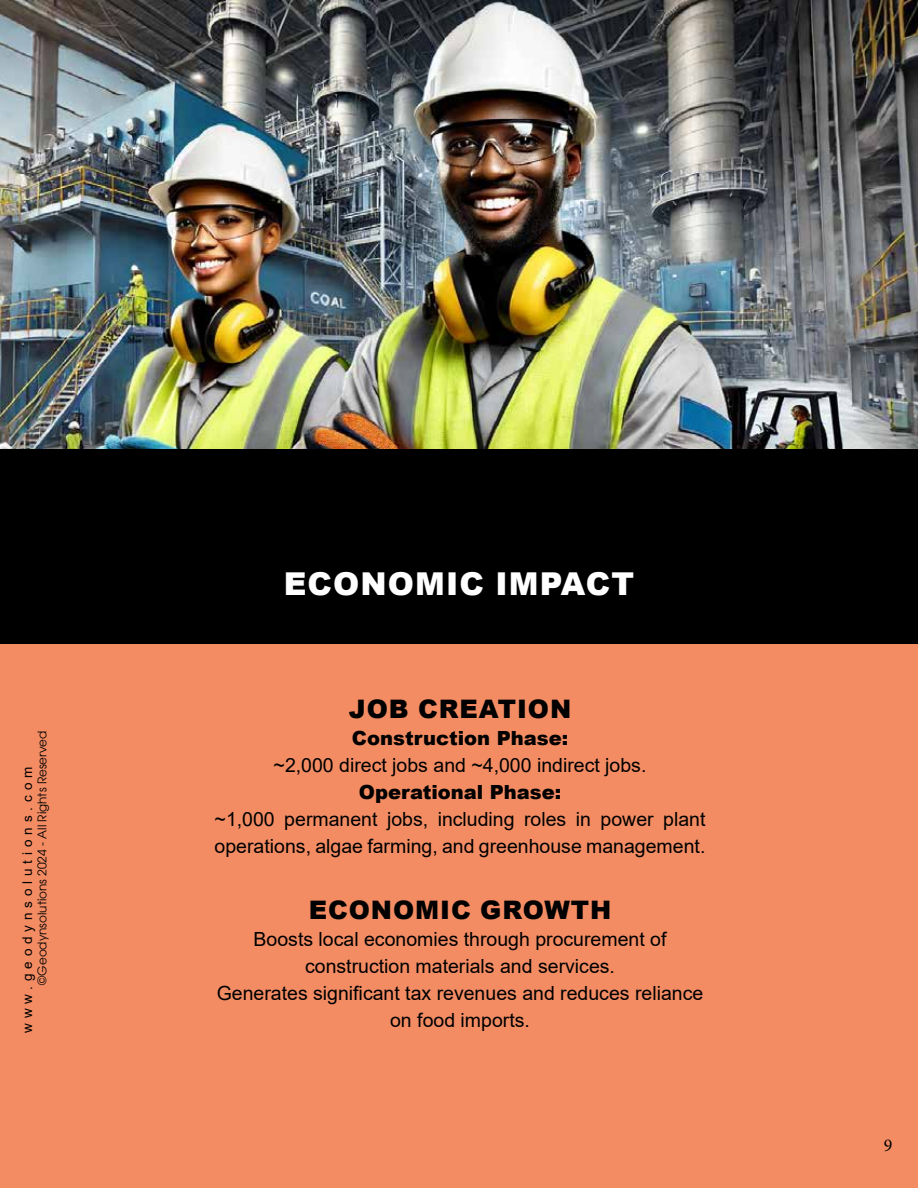
<style>
.page{position:relative;width:918px;height:1188px;background:#f38c63}
.page>*{position:absolute;margin:0;border:0;box-sizing:border-box;transform-origin:0 0}
.t1{font:900 31.5px "Arial";letter-spacing:.035em;color:#fff}
.t2{font:900 25.5px "Arial";letter-spacing:.035em;color:#000}
.t3{font:19.5px/27px "Arial";color:#000}
.t4{font:900 19.5px "Arial";color:#000}
.t5{font:18px "Minion Pro";color:#000}
.t6{font:13.5px "Arial";letter-spacing:.36em;color:#000}
.t7{font:12px "Avant Garde";color:#000}
</style>
<div class="page">
<img style="left:0;top:0;width:918px;height:449px">
<div style="left:0;top:449px;width:918px;height:195px;background:#000"></div>
<p class="t7" style="left:35px;top:985px;width:256px;rotate:-90deg">©Geodynsolutions 2024 - All Rights Reserved</p>
<p class="t6" style="left:18px;top:1033px;width:267px;rotate:-90deg">www.geodynsolutions.com</p>
<h1 class="t1" style="left:284px;top:561px;width:352px">ECONOMIC IMPACT</h1>
<h2 class="t2" style="left:349px;top:690px;width:224px">JOB CREATION</h2>
<p class="t4" style="left:352px;top:724px;width:218px">Construction Phase:</p>
<p class="t3" style="left:274px;top:752px;width:374px">~2,000 direct jobs and ~4,000 indirect jobs.</p>
<p class="t4" style="left:359px;top:778px;width:204px">Operational Phase:</p>
<p class="t3" style="left:215px;top:806px;width:492px">~1,000 permanent jobs, including roles in power plant operations, algae farming, and greenhouse management.</p>
<h2 class="t2" style="left:309px;top:891px;width:304px">ECONOMIC GROWTH</h2>
<p class="t3" style="left:217px;top:926px;width:488px;text-align:center">Boosts local economies through procurement of construction materials and services.<br>Generates significant tax revenues and reduces reliance on food imports.</p>
<p class="t5" style="left:884px;top:1133px;width:10px">9</p>
</div>
